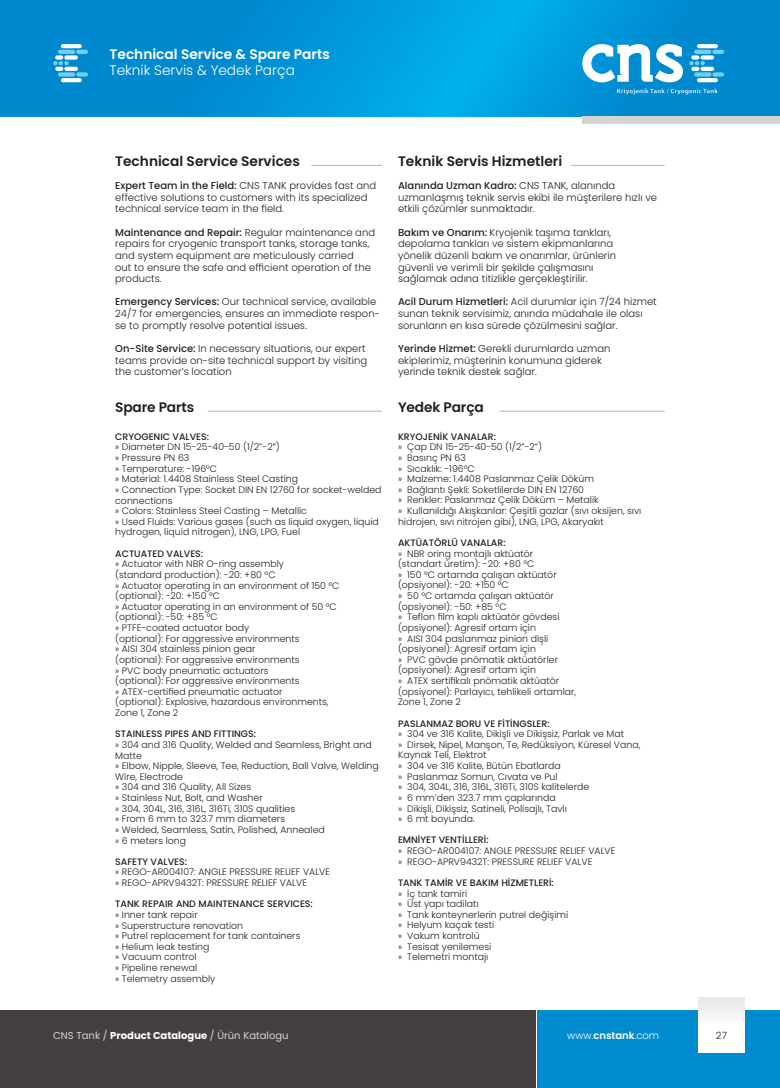
<style>
.page{position:relative;width:780px;height:1088px;background:#fff}
.page>*{position:absolute;margin:0;border:0;box-sizing:border-box;transform-origin:0 0}
.t1{font:600 13.75px "Poppins";color:#241f1f}
.t2{font:600 13.75px "Poppins";color:#fff}
.t3{font:300 13.75px "Poppins";color:#fff}
.t4{font:300 10px/11.6px "Poppins";color:#241f1f}
.t5{font:10px "Poppins";color:#d5d4d5}
.t6{font:300 10px "Poppins";color:#fff}
.t7{font:300 9.38px/10.6px "Poppins";color:#241f1f}
.t8{font:500 9.38px "Poppins";color:#241f1f}
.s1{font-weight:500}
.s2{font-weight:700;color:#fff}
.s3{font-weight:600}
</style>
<div class="page">
<svg style="left:0;top:0;width:780px;height:117px;background:#0094d7"></svg>
<div style="left:537px;top:1010px;width:243px;height:78px;background:#008ad0"></div>
<div style="left:0;top:1010px;width:535px;height:78px;background:#444041"></div>
<div style="left:698px;top:997px;width:46px;height:55px;background:linear-gradient(to bottom,#ecedee,#fff)"></div>
<div style="left:582px;top:117px;width:198px;height:7px;background:#d5d4d5"></div>
<svg style="left:582px;top:44px;width:101px;height:38px"></svg>
<svg style="left:697px;top:44px;width:20px;height:4px"></svg>
<svg style="left:697px;top:78px;width:20px;height:4px"></svg>
<div style="left:691px;top:55px;width:8px;height:5px;background:#fff;border-radius:2px"></div>
<svg style="left:700px;top:67px;width:14px;height:4px"></svg>
<div style="left:700px;top:55px;width:14px;height:5px;background:#fff;border-radius:2px"></div>
<div style="left:694px;top:72px;width:17px;height:5px;background:#72d0f6;border-radius:2px"></div>
<hr style="left:694px;top:50px;width:17px;height:4px;background:#72d0f6;border-radius:2px">
<div style="left:712px;top:72px;width:12px;height:5px;background:#72d0f6;border-radius:2px"></div>
<hr style="left:712px;top:50px;width:12px;height:4px;background:#72d0f6;border-radius:2px">
<svg style="left:689px;top:61px;width:15px;height:10px"></svg>
<svg style="left:617px;top:89px;width:100px;height:6px"></svg>
<svg style="left:61px;top:44px;width:21px;height:4px"></svg>
<svg style="left:61px;top:78px;width:21px;height:4px"></svg>
<div style="left:55px;top:55px;width:8px;height:5px;background:#fff;border-radius:2px"></div>
<svg style="left:64px;top:67px;width:14px;height:4px"></svg>
<div style="left:64px;top:55px;width:14px;height:5px;background:#fff;border-radius:2px"></div>
<div style="left:58px;top:72px;width:17px;height:5px;background:#72d0f6;border-radius:2px"></div>
<hr style="left:58px;top:50px;width:17px;height:4px;background:#72d0f6;border-radius:2px">
<div style="left:76px;top:72px;width:12px;height:5px;background:#72d0f6;border-radius:2px"></div>
<hr style="left:76px;top:50px;width:12px;height:4px;background:#72d0f6;border-radius:2px">
<svg style="left:53px;top:61px;width:16px;height:10px"></svg>
<hr style="left:208px;top:411px;width:174px;height:1px;background:#b5b5b6">
<hr style="left:499px;top:411px;width:165px;height:1px;background:#b5b5b6">
<hr style="left:571px;top:165px;width:93px;height:1px;background:#b5b5b6">
<hr style="left:311px;top:165px;width:71px;height:1px;background:#b5b5b6">
<h1 class="t2" style="left:110px;top:46px;width:222px">Technical Service &amp; Spare Parts</h1>
<h1 class="t3" style="left:110px;top:62px;width:187px">Teknik Servis &amp; Yedek Parça</h1>
<h1 class="t1" style="left:115px;top:153px;width:186px">Technical Service Services</h1>
<p class="t4" style="left:115px;top:180px;width:262px"><span class="s1">Expert Team in the Field:</span> CNS TANK provides fast and effective solutions to customers with its specialized technical service team in the field.</p>
<p class="t4" style="left:115px;top:226px;width:261px"><span class="s1">Maintenance and Repair:</span> Regular maintenance and repairs for cryogenic transport tanks, storage tanks, and system equipment are meticulously carried<br>out to ensure the safe and efficient operation of the products.</p>
<p class="t4" style="left:115px;top:296px;width:266px"><span class="s1">Emergency Services:</span> Our technical service, available<br>24/7 for emergencies, ensures an immediate respon&shy;se to promptly resolve potential issues.</p>
<p class="t4" style="left:115px;top:343px;width:253px"><span class="s1">On-Site Service:</span> In necessary situations, our expert teams provide on-site technical support by visiting the customer’s location</p>
<h1 class="t1" style="left:398px;top:153px;width:166px">Teknik Servis Hizmetleri</h1>
<p class="t4" style="left:398px;top:180px;width:260px"><span class="s1">Alanında Uzman Kadro:</span> CNS TANK, alanında uzmanlaşmış teknik servis ekibi ile müşterilere hızlı ve etkili çözümler sunmaktadır.</p>
<p class="t4" style="left:398px;top:226px;width:219px"><span class="s1">Bakım ve Onarım:</span> Kryojenik taşıma tankları, depolama tankları ve sistem ekipmanlarına yönelik düzenli bakım ve onarımlar, ürünlerin güvenli ve verimli bir şekilde çalışmasını sağlamak adına titizlikle gerçekleştirilir.</p>
<p class="t4" style="left:398px;top:296px;width:260px"><span class="s1">Acil Durum Hizmetleri:</span> Acil durumlar için 7/24 hizmet sunan teknik servisimiz, anında müdahale ile olası sorunların en kısa sürede çözülmesini sağlar.</p>
<p class="t4" style="left:398px;top:343px;width:214px"><span class="s1">Yerinde Hizmet:</span> Gerekli durumlarda uzman ekiplerimiz, müşterinin konumuna giderek yerinde teknik destek sağlar.</p>
<h1 class="t1" style="left:115px;top:399px;width:81px">Spare Parts</h1>
<h1 class="t1" style="left:398px;top:399px;width:87px">Yedek Parça</h1>
<p class="t8" style="left:115px;top:431px;width:95px">CRYOGENIC VALVES:</p>
<p class="t7" style="left:115px;top:442px;width:268px">» Diameter DN 15-25-40-50 (1/2”-2”)<br>» Pressure PN 63<br>» Temperature: -196°C<br>» Material: 1.4408 Stainless Steel Casting<br>» Connection Type: Socket DIN EN 12760 for socket-welded connections<br>» Colors: Stainless Steel Casting – Metallic<br>» Used Fluids: Various gases (such as liquid oxygen, liquid hydrogen, liquid nitrogen), LNG, LPG, Fuel</p>
<p class="t8" style="left:115px;top:548px;width:89px">ACTUATED VALVES:</p>
<p class="t7" style="left:115px;top:559px;width:226px">» Actuator with NBR O-ring assembly<br>(standard production): -20: +80 °C<br>» Actuator operating in an environment of 150 °C (optional): -20: +150 °C<br>» Actuator operating in an environment of 50 °C (optional): -50: +85 °C<br>» PTFE-coated actuator body<br>(optional): For aggressive environments<br>» AISI 304 stainless pinion gear<br>(optional): For aggressive environments<br>» PVC body pneumatic actuators<br>(optional): For aggressive environments<br>» ATEX-certified pneumatic actuator<br>(optional): Explosive, hazardous environments, Zone 1, Zone 2</p>
<p class="t8" style="left:115px;top:728px;width:142px">STAINLESS PIPES AND FITTINGS:</p>
<p class="t7" style="left:115px;top:739px;width:265px">» 304 and 316 Quality, Welded and Seamless, Bright and Matte<br>» Elbow, Nipple, Sleeve, Tee, Reduction, Ball Valve, Welding Wire, Electrode<br>» 304 and 316 Quality, All Sizes<br>» Stainless Nut, Bolt, and Washer<br>» 304, 304L, 316, 316L, 316Ti, 310S qualities<br>» From 6 mm to 323.7 mm diameters<br>» Welded, Seamless, Satin, Polished, Annealed<br>» 6 meters long</p>
<p class="t8" style="left:115px;top:856px;width:73px">SAFETY VALVES:</p>
<p class="t7" style="left:115px;top:867px;width:216px">» REGO-AR004107: ANGLE PRESSURE RELIEF VALVE » REGO-APRV9432T: PRESSURE RELIEF VALVE</p>
<p class="t8" style="left:115px;top:898px;width:199px">TANK REPAIR AND MAINTENANCE SERVICES:</p>
<p class="t7" style="left:115px;top:909px;width:187px">» Inner tank repair<br>» Superstructure renovation<br>» Putrel replacement for tank containers » Helium leak testing<br>» Vacuum control<br>» Pipeline renewal<br>» Telemetry assembly</p>
<p class="t8" style="left:398px;top:431px;width:99px">KRYOJENİK VANALAR:</p>
<p class="t7" style="left:398px;top:442px;width:245px">» Çap DN 15-25-40-50 (1/2”-2”)<br>» Basınç PN 63<br>» Sıcaklık: -196°C<br>» Malzeme: 1.4408 Paslanmaz Çelik Döküm<br>» Bağlantı Şekli: Soketlilerde DIN EN 12760<br>» Renkler: Paslanmaz Çelik Döküm – Metalik<br>» Kullanıldığı Akışkanlar: Çeşitli gazlar (sıvı oksijen, sıvı hidrojen, sıvı nitrojen gibi), LNG, LPG, Akaryakıt</p>
<p class="t8" style="left:398px;top:537px;width:109px">AKTÜATÖRLÜ VANALAR:</p>
<p class="t7" style="left:398px;top:548px;width:180px">» NBR oring montajlı aktüatör (standart üretim): -20: +80 °C<br>» 150 °C ortamda çalışan aktüatör (opsiyonel): -20: +150 °C<br>» 50 °C ortamda çalışan aktüatör (opsiyonel): -50: +85 °C<br>» Teflon film kaplı aktüatör gövdesi (opsiyonel): Agresif ortam için<br>» AISI 304 paslanmaz pinion dişli (opsiyonel): Agresif ortam için<br>» PVC gövde pnömatik aktüatörler (opsiyonel): Agresif ortam için<br>» ATEX sertifikalı pnömatik aktüatör (opsiyonel): Parlayıcı, tehlikeli ortamlar,<br>Zone 1, Zone 2</p>
<p class="t8" style="left:398px;top:718px;width:153px">PASLANMAZ BORU VE FİTİNGSLER:</p>
<p class="t7" style="left:398px;top:729px;width:244px">» 304 ve 316 Kalite, Dikişli ve Dikişsiz, Parlak ve Mat<br>» Dirsek, Nipel, Manşon, Te, Redüksiyon, Küresel Vana, Kaynak Teli, Elektrot<br>» 304 ve 316 Kalite, Bütün Ebatlarda<br>» Paslanmaz Somun, Cıvata ve Pul<br>» 304, 304L, 316, 316L, 316Ti, 310S kalitelerde<br>» 6 mm’den 323.7 mm çaplarında<br>» Dikişli, Dikişsiz, Satineli, Polisajlı, Tavlı<br>» 6 mt boyunda.</p>
<p class="t8" style="left:398px;top:835px;width:92px">EMNİYET VENTİLLERİ:</p>
<p class="t7" style="left:398px;top:845px;width:219px">» REGO-AR004107: ANGLE PRESSURE RELIEF VALVE » REGO-APRV9432T: PRESSURE RELIEF VALVE</p>
<p class="t8" style="left:398px;top:877px;width:157px">TANK TAMİR VE BAKIM HİZMETLERİ:</p>
<p class="t7" style="left:398px;top:888px;width:172px">» İç tank tamiri<br>» Üst yapı tadilatı<br>» Tank konteynerlerin putrel değişimi » Helyum kaçak testi<br>» Vakum kontrolü<br>» Tesisat yenilemesi<br>» Telemetri montajı</p>
<p class="t5" style="left:53px;top:1029px;width:237px">CNS Tank / <span class="s2">Product Catalogue</span> / Ürün Katalogu</p>
<p class="t6" style="left:567px;top:1029px;width:93px">www.<span class="s3">cnstank</span>.com</p>
<p class="t4" style="left:716px;top:1029px;width:13px">27</p>
</div>
